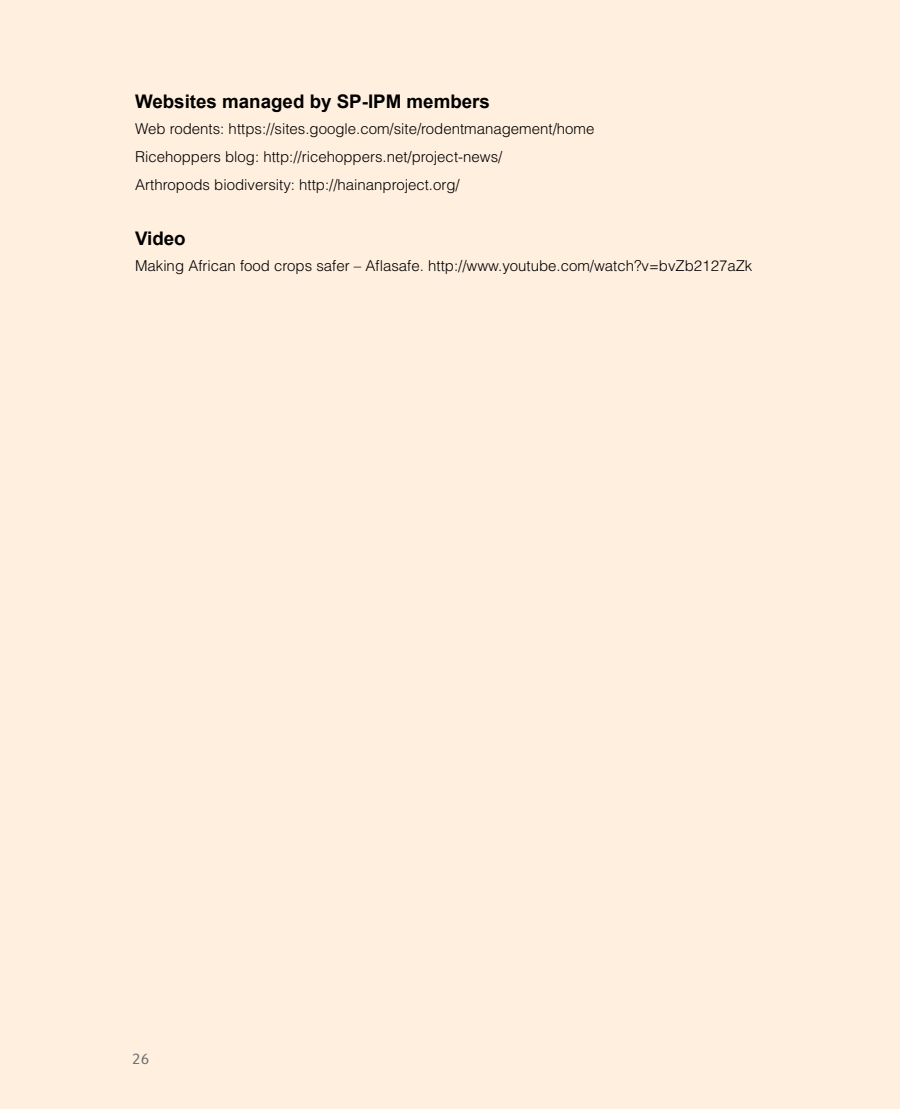
<style>
.page{position:relative;width:900px;height:1109px;background:#fff}
.page>*{position:absolute;margin:0;border:0;box-sizing:border-box;transform-origin:0 0}
.t1{font:700 18.75px "Arial";color:#000}
.t2{font:300 15px/28px "Helvetica";color:#000}
.t3{font:300 15px "Delta";color:#727176}
</style>
<div class="page">
<div style="left:0;top:0;width:900px;height:1108px;background:#ffefdf"></div>
<p class="t1" style="left:135px;top:89px;width:356px">Websites managed by SP-IPM members</p>
<p class="t2" style="left:135px;top:115px;width:461px">Web rodents: https://sites.google.com/site/rodentmanagement/home<br>Ricehoppers blog: http://ricehoppers.net/project-news/<br>Arthropods biodiversity: http://hainanproject.org/</p>
<p class="t1" style="left:135px;top:226px;width:52px">Video</p>
<p class="t2" style="left:135px;top:251px;width:619px">Making African food crops safer – Aflasafe. http://www.youtube.com/watch?v=bvZb2127aZk</p>
<p class="t3" style="left:132px;top:1050px;width:18px">26</p>
</div>
